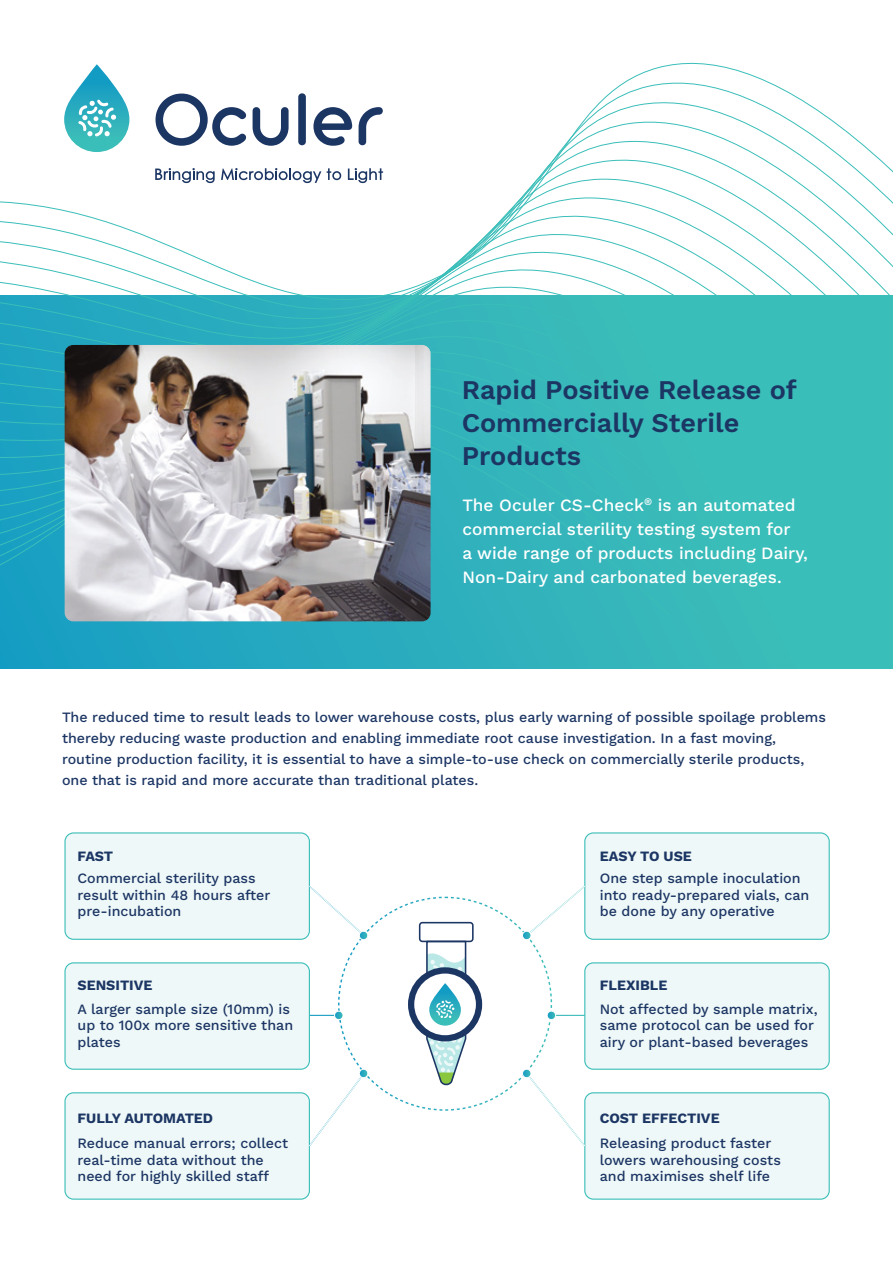
<style>
.page{position:relative;width:893px;height:1263px;background:#fff}
.page>*{position:absolute;margin:0;border:0;box-sizing:border-box;transform-origin:0 0}
.t1{font:600 27px/33px "Work Sans";color:#1c3664}
.t2{font:500 17.25px/24px "Work Sans";color:#fff}
.t3{font:500 14.25px/16.5px "Work Sans";color:#1c3664}
.t4{font:700 14.25px "Work Sans";color:#1c3664}
</style>
<div class="page">
<div style="left:0;top:296px;width:893px;height:373px;background:linear-gradient(to right,#179cc3,#40c1b8)"></div>
<svg style="left:0;top:275px;width:886px;height:16px"></svg>
<svg style="left:0;top:291px;width:893px;height:16px"></svg>
<svg style="left:0;top:307px;width:893px;height:16px;background:#32b4bb"></svg>
<svg style="left:0;top:323px;width:893px;height:16px;background:#31b4bb"></svg>
<svg style="left:0;top:339px;width:893px;height:8px;background:#32b4bb"></svg>
<svg style="left:0;top:347px;width:893px;height:268px;background:#34b6ba"></svg>
<svg style="left:64px;top:64px;width:65px;height:88px"></svg>
<svg style="left:156px;top:93px;width:90px;height:53px"></svg>
<svg style="left:253px;top:107px;width:36px;height:39px"></svg>
<svg style="left:298px;top:93px;width:8px;height:52px"></svg>
<svg style="left:313px;top:107px;width:39px;height:39px"></svg>
<svg style="left:359px;top:107px;width:24px;height:38px"></svg>
<svg style="left:155px;top:168px;width:60px;height:15px"></svg>
<svg style="left:221px;top:168px;width:100px;height:15px"></svg>
<svg style="left:327px;top:168px;width:14px;height:12px"></svg>
<svg style="left:348px;top:168px;width:35px;height:15px"></svg>
<img style="left:65px;top:345px;width:366px;height:276px">
<div style="left:65px;top:833px;width:244px;height:106px;background:#eff8f8;border-radius:9px"></div>
<div style="left:64px;top:832px;width:246px;height:108px;border:1px solid #3abeb9;border-radius:9px"></div>
<div style="left:65px;top:963px;width:244px;height:106px;background:#eff8f8;border-radius:9px"></div>
<div style="left:64px;top:962px;width:246px;height:108px;border:1px solid #3abeb9;border-radius:9px"></div>
<div style="left:65px;top:1093px;width:244px;height:106px;background:#eff8f8;border-radius:9px"></div>
<div style="left:64px;top:1092px;width:246px;height:108px;border:1px solid #3abeb9;border-radius:9px"></div>
<div style="left:585px;top:833px;width:244px;height:106px;background:#eff8f8;border-radius:9px"></div>
<div style="left:584px;top:832px;width:246px;height:108px;border:1px solid #3abeb9;border-radius:9px"></div>
<div style="left:585px;top:963px;width:244px;height:106px;background:#eff8f8;border-radius:9px"></div>
<div style="left:584px;top:962px;width:246px;height:108px;border:1px solid #3abeb9;border-radius:9px"></div>
<div style="left:585px;top:1093px;width:244px;height:106px;background:#eff8f8;border-radius:9px"></div>
<div style="left:584px;top:1092px;width:246px;height:108px;border:1px solid #3abeb9;border-radius:9px"></div>
<svg style="left:308px;top:884px;width:278px;height:263px"></svg>
<div style="left:359px;top:1069px;width:9px;height:9px;border:1px solid #fff;border-radius:50%"></div>
<h1 class="t1" style="left:462px;top:373px;width:337px">Rapid Positive Release of<br>Commercially Sterile<br>Products</h1>
<p class="t2" style="left:463px;top:492px;width:347px">The Oculer CS-Check<sup>®</sup> is an automated commercial sterility testing system for<br>a wide range of products including Dairy, Non-Dairy and carbonated beverages.</p>
<p class="t3" style="left:62px;top:706px;width:765px;line-height:21px">The reduced time to result leads to lower warehouse costs, plus early warning of possible spoilage problems thereby reducing waste production and enabling immediate root cause investigation. In a fast moving, routine production facility, it is essential to have a simple-to-use check on commercially sterile products, one that is rapid and more accurate than traditional plates.</p>
<p class="t4" style="left:78px;top:845px;width:37px">FAST</p>
<p class="t4" style="left:600px;top:845px;width:94px">EASY TO USE</p>
<p class="t3" style="left:78px;top:869px;width:194px">Commercial sterility pass result within 48 hours after pre-incubation</p>
<p class="t3" style="left:600px;top:869px;width:211px">One step sample inoculation into ready-prepared vials, can be done by any operative</p>
<p class="t4" style="left:78px;top:974px;width:77px">SENSITIVE</p>
<p class="t4" style="left:600px;top:974px;width:69px">FLEXIBLE</p>
<p class="t3" style="left:78px;top:1000px;width:217px">A larger sample size (10mm) is up to 100x more sensitive than plates</p>
<p class="t3" style="left:600px;top:1000px;width:219px">Not affected by sample matrix, same protocol can be used for airy or plant-based beverages</p>
<p class="t4" style="left:78px;top:1107px;width:137px">FULLY AUTOMATED</p>
<p class="t4" style="left:600px;top:1107px;width:121px">COST EFFECTIVE</p>
<p class="t3" style="left:78px;top:1134px;width:212px">Reduce manual errors; collect real-time data without the need for highly skilled staff</p>
<p class="t3" style="left:600px;top:1134px;width:183px">Releasing product faster lowers warehousing costs and maximises shelf life</p>
</div>
